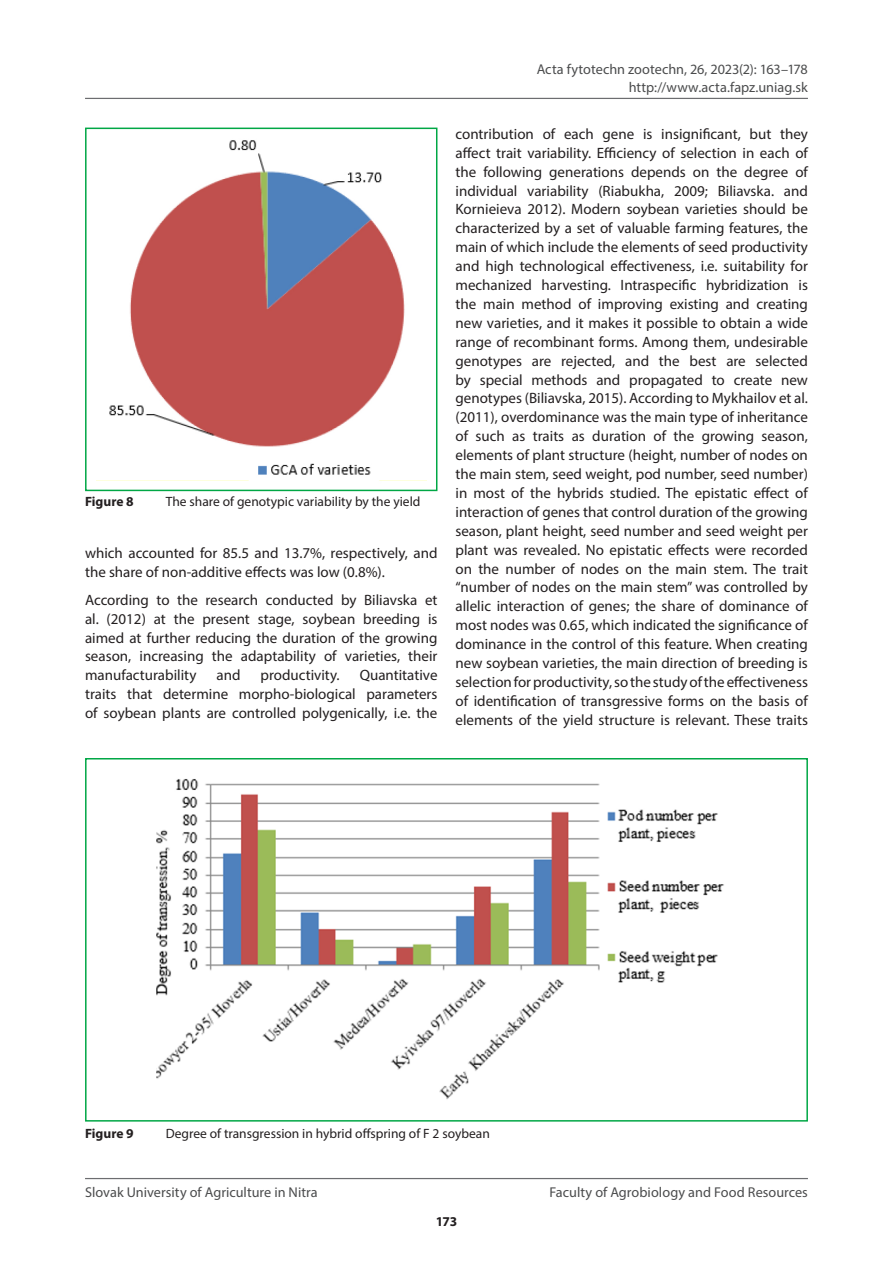
<style>
.page{position:relative;width:893px;height:1263px;background:#fff}
.page>*{position:absolute;margin:0;border:0;box-sizing:border-box;transform-origin:0 0}
.t1{font:15px/18.9px "Myriad Pro";color:#231f20;text-align:justify}
.t2{font:14.25px/17.1px "Myriad Pro";color:#4b4c4d;text-align:right}
.t3{font:13.5px "Myriad Pro";color:#231f20}
.t4{font:700 13.5px "Myriad Pro";letter-spacing:-.005em;color:#231f20}
</style>
<div class="page">
<hr style="left:85px;top:98px;width:723px;height:1px;background:#6c6d70">
<hr style="left:85px;top:1178px;width:723px;height:1px;background:#6c6d70">
<img style="left:96px;top:140px;width:330px;height:341px">
<div style="left:85px;top:128px;width:352px;height:363px;border:2px solid #00a745"></div>
<img style="left:156px;top:779px;width:568px;height:320px">
<div style="left:85px;top:758px;width:723px;height:363px;border:2px solid #00a745"></div>
<p class="t4" style="left:85px;top:492px;width:50px">Figure 8</p>
<p class="t3" style="left:166px;top:493px;width:256px">The share of genotypic variability by the yield</p>
<p class="t1" style="left:85px;top:544px;width:354px">which accounted for 85.5 and 13.7%, respectively, and the share of non-additive effects was low (0.8%).</p>
<p class="t1" style="left:85px;top:590px;width:354px">According to the research conducted by Biliavska et al. (2012) at the present stage, soybean breeding is aimed at further reducing the duration of the growing season, increasing the adaptability of varieties, their manufacturability</p>
<p class="t1" style="left:217px;top:666px;width:26px">and</p>
<p class="t1" style="left:261px;top:666px;width:81px">productivity.</p>
<p class="t1" style="left:85px;top:666px;width:354px;text-indent:275px">Quantitative traits that determine morpho-biological parameters of soybean plants are controlled polygenically, i.e. the</p>
<p class="t2" style="left:537px;top:61px;width:273px">Acta fytotechn zootechn, 26, 2023(2): 163–178 http://www.acta.fapz.uniag.sk</p>
<p class="t1" style="left:455px;top:124px;width:354px">contribution of each gene is insignificant, but they affect trait variability. Efficiency of selection in each of the following generations depends on the degree of individual variability (Riabukha, 2009; Biliavska. and Kornieieva 2012). Modern soybean varieties should be characterized by a set of valuable farming features, the main of which include the elements of seed productivity and high technological effectiveness, i.e. suitability for mechanized harvesting. Intraspecific hybridization is the main method of improving existing and creating new varieties, and it makes it possible to obtain a wide range of recombinant forms. Among them, undesirable genotypes are rejected, and the best are selected by special methods and propagated to create new genotypes (Biliavska, 2015). According to Mykhailov et al. (2011), overdominance was the main type of inheritance of such as traits as duration of the growing season, elements of plant structure (height, number of nodes on the main stem, seed weight, pod number, seed number) in most of the hybrids studied. The epistatic effect of interaction of genes that control duration of the growing season, plant height, seed number and seed weight per plant was revealed. No epistatic effects were recorded on the number of nodes on the main stem. The trait “number of nodes on the main stem” was controlled by allelic interaction of genes; the share of dominance of most nodes was 0.65, which indicated the significance of dominance in the control of this feature. When creating new soybean varieties, the main direction of breeding is selection for productivity, so the study of the effectiveness of identification of transgressive forms on the basis of elements of the yield structure is relevant. These traits</p>
<p class="t4" style="left:85px;top:1125px;width:50px">Figure 9</p>
<p class="t3" style="left:166px;top:1125px;width:326px">Degree of transgression in hybrid offspring of F 2 soybean</p>
<p class="t2" style="left:85px;top:1183px;width:234px">Slovak University of Agriculture in Nitra</p>
<p class="t2" style="left:549px;top:1183px;width:260px">Faculty of Agrobiology and Food Resources</p>
<p class="t4" style="left:436px;top:1212px;width:23px">173</p>
</div>
